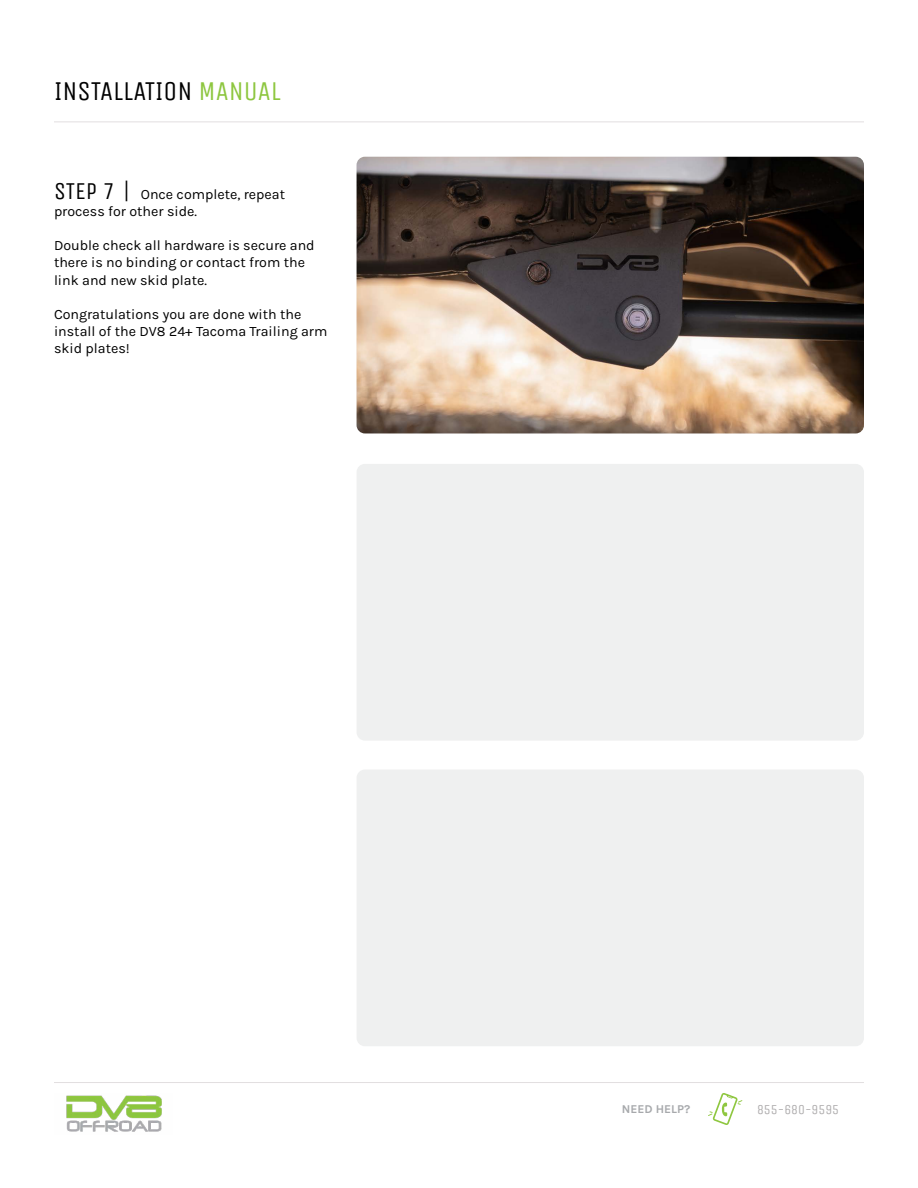
<style>
.page{position:relative;width:918px;height:1188px;background:#fff}
.page>*{position:absolute;margin:0;border:0;box-sizing:border-box;transform-origin:0 0}
.t1{font:27px "Unica One";color:#000}
.t2{font:14.25px/17.1px "Karla";color:#000}
.t3{font:13.5px "Unica One";color:#afadae}
.t4{font:12px "Karla";color:#a7a9ac}
.s1{color:#8dc63f}
.s2{font-family:"Unica One";font-size:24px}
</style>
<div class="page">
<div style="left:357px;top:464px;width:507px;height:277px;background:#eff0f0;border-radius:8px"></div>
<div style="left:357px;top:770px;width:507px;height:276px;background:#eff0f0;border-radius:8px"></div>
<img style="left:357px;top:157px;width:507px;height:276px">
<hr style="left:54px;top:122px;width:810px;height:1px;background:#e2dfe0">
<svg style="left:708px;top:1093px;width:34px;height:32px"></svg>
<hr style="left:54px;top:1082px;width:810px;height:1px;background:#e2dfe0">
<img style="left:66px;top:1095px;width:96px;height:37px">
<h1 class="t1" style="left:54px;top:72px;width:228px">INSTALLATION <span class="s1">MANUAL</span></h1>
<p class="t2" style="left:54px;top:185px;width:233px"><span class="s2">STEP 7 |</span> Once complete, repeat process for other side.</p>
<p class="t2" style="left:54px;top:237px;width:262px">Double check all hardware is secure and there is no binding or contact from the link and new skid plate.</p>
<p class="t2" style="left:54px;top:305px;width:275px">Congratulations you are done with the install of the DV8 24+ Tacoma Trailing arm skid plates!</p>
<p class="t4" style="left:622px;top:1101px;width:70px">NEED HELP?</p>
<p class="t3" style="left:757px;top:1100px;width:84px">855-680-9595</p>
</div>
